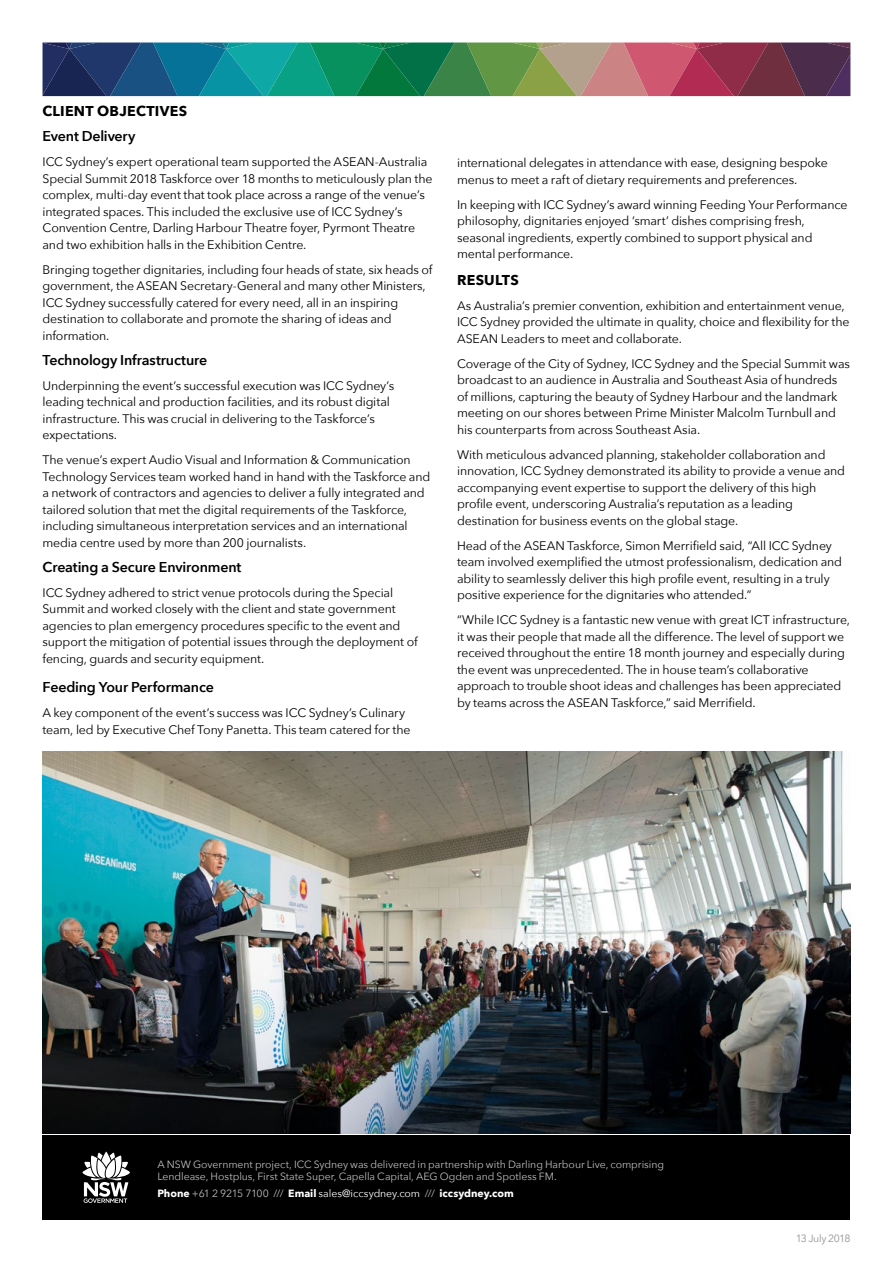
<style>
.page{position:relative;width:893px;height:1263px;background:#fff}
.page>*{position:absolute;margin:0;border:0;box-sizing:border-box;transform-origin:0 0}
.t1{font:600 14.25px "Avenir Next";letter-spacing:-.01em;color:#000}
.t2{font:700 14.25px "Avenir Next";letter-spacing:.015em;color:#000}
.t3{font:12.3px/16.5px "Avenir Next";letter-spacing:-.01em;color:#000}
.t4{font:10.5px/12.6px "Avenir Next";letter-spacing:-.005em;color:#bcbec0}
.t5{font:700 10.5px "Avenir Next";color:#fff}
.t6{font:10.5px "Avenir Next";letter-spacing:-.045em;color:#939598}
.s1{font-weight:400;color:#bcbec0}
.s2{font-weight:400}
</style>
<div class="page">
<svg style="left:43px;top:43px;width:808px;height:53px;background:#4d6a67"></svg>
<div style="left:43px;top:1135px;width:807px;height:84px;background:#000"></div>
<svg style="left:82px;top:1152px;width:48px;height:51px"></svg>
<img style="left:43px;top:751px;width:807px;height:382px">
<p class="t2" style="left:43px;top:99px;width:146px">CLIENT OBJECTIVES</p>
<p class="t1" style="left:43px;top:124px;width:94px">Event Delivery</p>
<p class="t3" style="left:43px;top:153px;width:392px">ICC Sydney’s expert operational team supported the ASEAN-Australia Special Summit 2018 Taskforce over 18 months to meticulously plan the complex, multi-day event that took place across a range of the venue’s integrated spaces. This included the exclusive use of ICC Sydney’s Convention Centre, Darling Harbour Theatre foyer, Pyrmont Theatre and two exhibition halls in the Exhibition Centre.</p>
<p class="t3" style="left:43px;top:261px;width:391px">Bringing together dignitaries, including four heads of state, six heads of government, the ASEAN Secretary-General and many other Ministers, ICC Sydney successfully catered for every need, all in an inspiring destination to collaborate and promote the sharing of ideas and information.</p>
<p class="t1" style="left:43px;top:348px;width:166px">Technology Infrastructure</p>
<p class="t3" style="left:43px;top:377px;width:353px">Underpinning the event’s successful execution was ICC Sydney’s leading technical and production facilities, and its robust digital infrastructure. This was crucial in delivering to the Taskforce’s expectations.</p>
<p class="t3" style="left:43px;top:451px;width:389px">The venue’s expert Audio Visual and Information &amp; Communication Technology Services team worked hand in hand with the Taskforce and a network of contractors and agencies to deliver a fully integrated and tailored solution that met the digital requirements of the Taskforce, including simultaneous interpretation services and an international media centre used by more than 200 journalists.</p>
<p class="t1" style="left:43px;top:555px;width:200px">Creating a Secure Environment</p>
<p class="t3" style="left:43px;top:584px;width:377px">ICC Sydney adhered to strict venue protocols during the Special Summit and worked closely with the client and state government agencies to plan emergency procedures specific to the event and support the mitigation of potential issues through the deployment of fencing, guards and security equipment.</p>
<p class="t1" style="left:43px;top:675px;width:173px">Feeding Your Performance</p>
<p class="t3" style="left:43px;top:704px;width:369px">A key component of the event’s success was ICC Sydney’s Culinary team, led by Executive Chef Tony Panetta. This team catered for the</p>
<p class="t3" style="left:457px;top:154px;width:372px">international delegates in attendance with ease, designing bespoke menus to meet a raft of dietary requirements and preferences.</p>
<p class="t3" style="left:457px;top:196px;width:392px">In keeping with ICC Sydney’s award winning Feeding Your Performance philosophy, dignitaries enjoyed ‘smart’ dishes comprising fresh, seasonal ingredients, expertly combined to support physical and mental performance.</p>
<p class="t2" style="left:457px;top:267px;width:63px">RESULTS</p>
<p class="t3" style="left:457px;top:297px;width:394px">As Australia’s premier convention, exhibition and entertainment venue,<br>ICC Sydney provided the ultimate in quality, choice and flexibility for the<br>ASEAN Leaders to meet and collaborate.</p>
<p class="t3" style="left:457px;top:355px;width:394px">Coverage of the City of Sydney, ICC Sydney and the Special Summit was broadcast to an audience in Australia and Southeast Asia of hundreds of millions, capturing the beauty of Sydney Harbour and the landmark meeting on our shores between Prime Minister Malcolm Turnbull and his counterparts from across Southeast Asia.</p>
<p class="t3" style="left:457px;top:446px;width:390px">With meticulous advanced planning, stakeholder collaboration and innovation, ICC Sydney demonstrated its ability to provide a venue and accompanying event expertise to support the delivery of this high profile event, underscoring Australia’s reputation as a leading destination for business events on the global stage.</p>
<p class="t3" style="left:457px;top:537px;width:386px">Head of the ASEAN Taskforce, Simon Merrifield said, “All ICC Sydney team involved exemplified the utmost professionalism, dedication and ability to seamlessly deliver this high profile event, resulting in a truly positive experience for the dignitaries who attended.”</p>
<p class="t3" style="left:457px;top:611px;width:394px">“While ICC Sydney is a fantastic new venue with great ICT infrastructure, it was their people that made all the difference. The level of support we received throughout the entire 18 month journey and especially during the event was unprecedented. The in house team’s collaborative approach to trouble shoot ideas and challenges has been appreciated by teams across the ASEAN Taskforce,” said Merrifield.</p>
<p class="t4" style="left:157px;top:1157px;width:508px">A NSW Government project, ICC Sydney was delivered in partnership with Darling Harbour Live, comprising<br>Lendlease, Hostplus, First State Super, Capella Capital, AEG Ogden and Spotless FM.</p>
<p class="t5" style="left:157px;top:1184px;width:358px">Phone <span class="s1">+61 2 9215 7100 ///</span> Email <span class="s2">sales@iccsydney.com</span> <span class="s1">///</span> iccsydney.com</p>
<p class="t6" style="left:796px;top:1229px;width:56px">13 July 2018</p>
</div>
